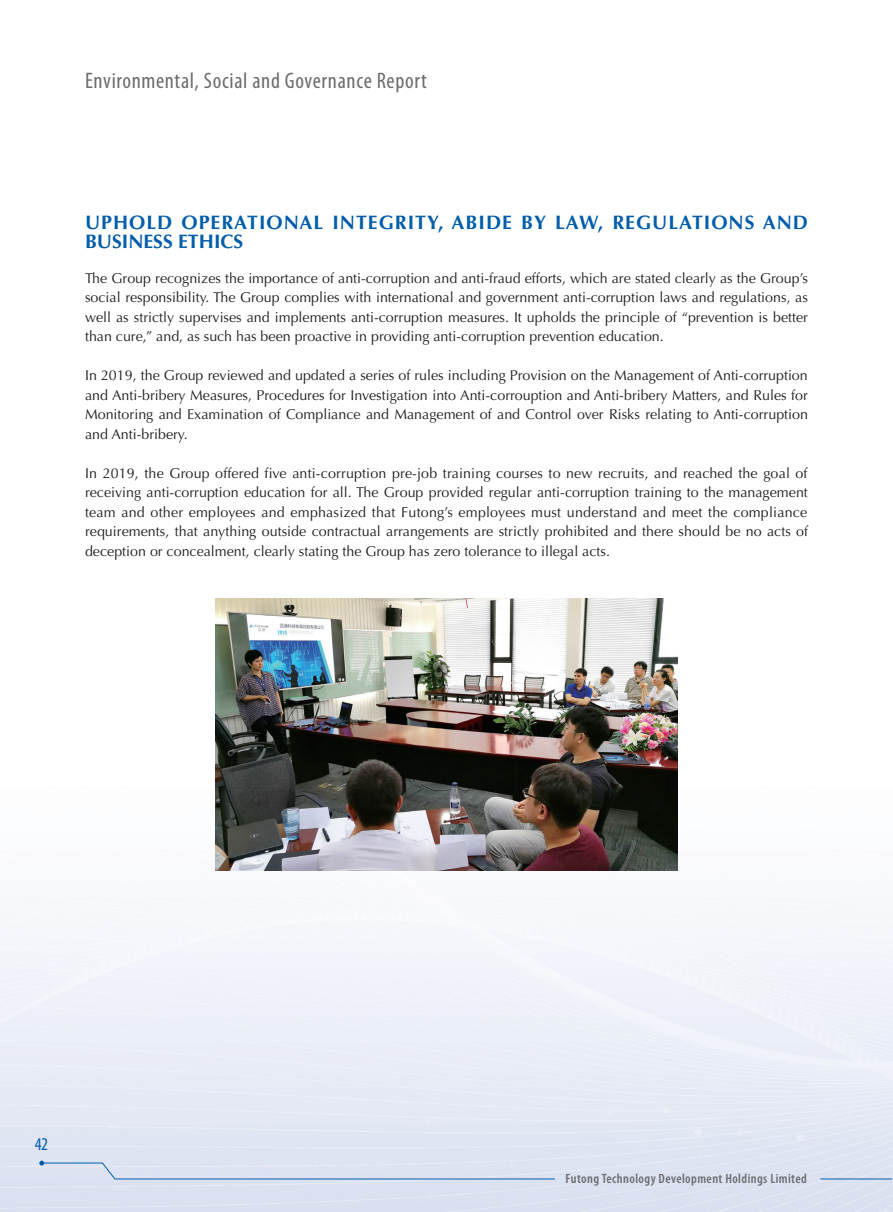
<style>
.page{position:relative;width:893px;height:1212px;background:#fff}
.page>*{position:absolute;margin:0;border:0;box-sizing:border-box;transform-origin:0 0}
.t1{font:condensed 22.5px "Myriad Pro";letter-spacing:.03em;color:#6c6d70}
.t2{font:700 19.5px/19.5px "Optima LT Std";letter-spacing:.05em;color:#015dab}
.t3{font:condensed 18px "Myriad Pro";color:#015dab}
.t4{font:14.25px/19.5px "Optima LT Std";color:#231f20;text-align:justify}
.t5{font:600 condensed 13.5px "Myriad Pro";letter-spacing:.03em;color:#6c6d70}
</style>
<div class="page">
<svg style="left:39px;top:1160px;width:517px;height:20px;background:#d1dced"></svg>
<hr style="left:820px;top:1178px;width:72px;height:1px;background:#015dab">
<img style="left:215px;top:598px;width:463px;height:273px">
<h1 class="t1" style="left:85px;top:67px;width:343px">Environmental, Social and Governance Report</h1>
<h2 class="t2" style="left:85px;top:213px;width:724px">UPHOLD OPERATIONAL INTEGRITY, ABI DE BY LAW, REGULATIONS AN D<br>BUSIN ESS ETHICS</h2>
<p class="t4" style="left:85px;top:269px;width:724px">The Group recognizes the importance of anti-corruption and anti-fraud efforts, which are stated clearly as the Group’s social responsibility. The Group complies with international and government anti-corruption laws and regulations, as well as strictly supervises and implements anti-corruption measures. It upholds the principle of “prevention is better than cure,” and, as such has been proactive in providing anti-corruption prevention education.</p>
<p class="t4" style="left:85px;top:366px;width:725px">In 2019, the Group reviewed and updated a series of rules including Provision on the Management of Anti-corruption and Anti-bribery Measures, Procedures for Investigation into Anti-corrouption and Anti-bribery Matters, and Rules for Monitoring and Examination of Compliance and Management of and Control over Risks relating to Anti-corruption and Anti-bribery.</p>
<p class="t4" style="left:85px;top:464px;width:725px">In 2019, the Group offered five anti-corruption pre-job training courses to new recruits, and reached the goal of receiving anti-corruption education for all. The Group provided regular anti-corruption training to the management team and other employees and emphasized that Futong’s employees must understand and meet the compliance requirements, that anything outside contractual arrangements are strictly prohibited and there should be no acts of deception or concealment, clearly stating the Group has zero tolerance to illegal acts.</p>
<p class="t3" style="left:35px;top:1133px;width:15px">42</p>
<p class="t5" style="left:566px;top:1170px;width:243px">Futong Technology Development Holdings Limited</p>
</div>
